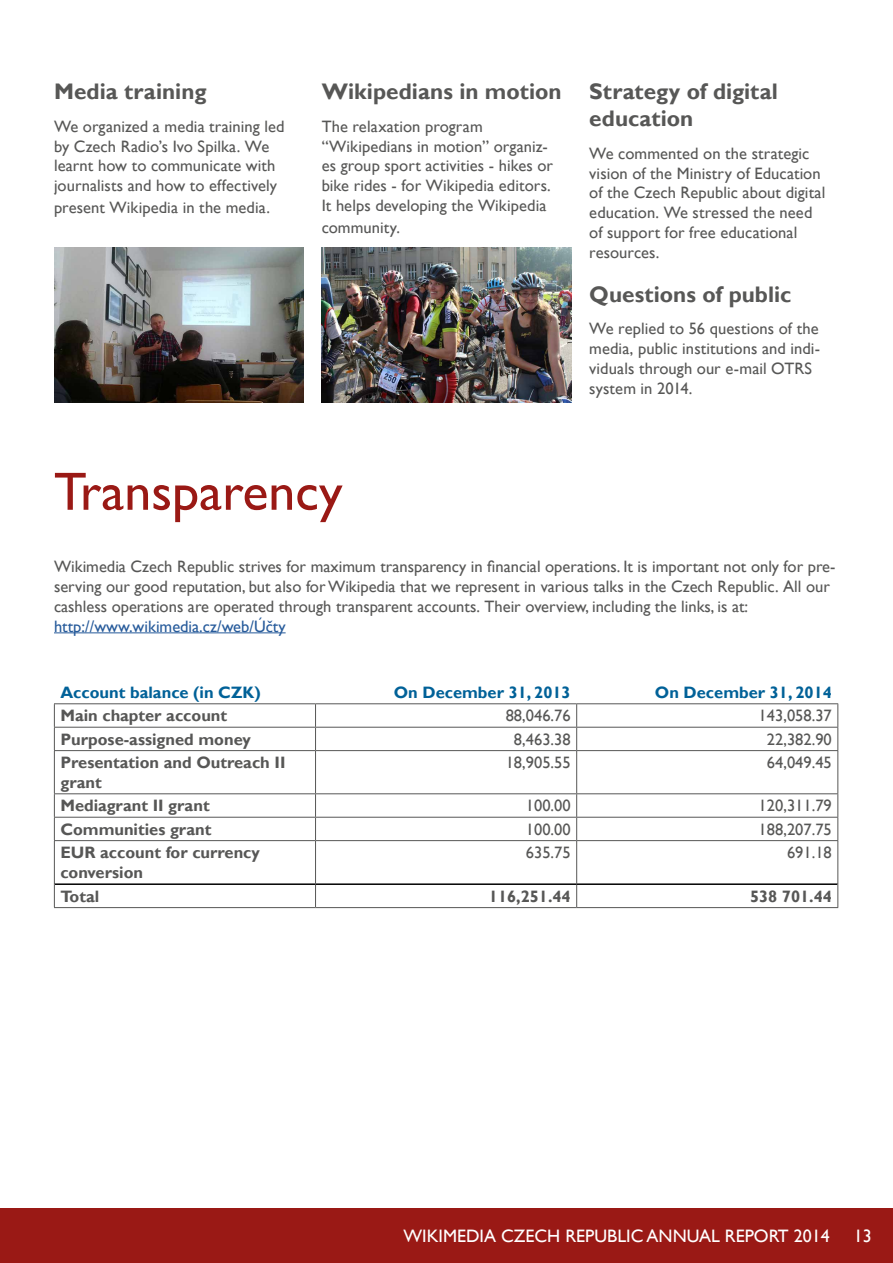
<style>
.page{position:relative;width:893px;height:1263px;background:#fff}
.page>*{position:absolute;margin:0;border:0;box-sizing:border-box;transform-origin:0 0}
.t1{font:54px "Gill Sans";color:#9a1915}
.t2{font:700 22.5px/27px "Gill Sans";color:#575756}
.t3{font:18px "Gill Sans";color:#fff}
.t4{font:16.5px/19.8px "Gill Sans";color:#575756}
.t5{font:700 16.5px/19.8px "Gill Sans";color:#575756}
.t6{font:700 16.5px "Gill Sans";color:#006198}
.t7{font:16.5px "Gill Sans";color:#275b9b}
</style>
<div class="page">
<div style="left:0;top:1209px;width:893px;height:54px;background:#9a1915"></div>
<img style="left:322px;top:247px;width:249px;height:155px">
<img style="left:54px;top:247px;width:250px;height:155px">
<hr style="left:54px;top:632px;width:232px;height:1px;background:#275b9b">
<hr style="left:54px;top:727px;width:262px;height:1px;background:#575756">
<svg style="left:54px;top:704px;width:1px;height:46px"></svg>
<hr style="left:316px;top:727px;width:261px;height:1px;background:#575756">
<svg style="left:315px;top:704px;width:1px;height:46px"></svg>
<hr style="left:577px;top:727px;width:261px;height:1px;background:#575756">
<svg style="left:576px;top:704px;width:1px;height:46px"></svg>
<svg style="left:837px;top:704px;width:1px;height:46px"></svg>
<hr style="left:54px;top:750px;width:262px;height:1px;background:#575756">
<hr style="left:54px;top:751px;width:1px;height:42px;background:#575756">
<hr style="left:316px;top:750px;width:261px;height:1px;background:#575756">
<hr style="left:315px;top:751px;width:1px;height:42px;background:#575756">
<hr style="left:577px;top:750px;width:261px;height:1px;background:#575756">
<hr style="left:576px;top:751px;width:1px;height:42px;background:#575756">
<hr style="left:837px;top:751px;width:1px;height:42px;background:#575756">
<hr style="left:54px;top:793px;width:262px;height:1px;background:#575756">
<hr style="left:316px;top:793px;width:261px;height:1px;background:#575756">
<hr style="left:577px;top:793px;width:261px;height:1px;background:#575756">
<hr style="left:54px;top:817px;width:262px;height:1px;background:#575756">
<svg style="left:54px;top:794px;width:1px;height:46px"></svg>
<hr style="left:316px;top:817px;width:261px;height:1px;background:#575756">
<svg style="left:315px;top:794px;width:1px;height:46px"></svg>
<hr style="left:577px;top:817px;width:261px;height:1px;background:#575756">
<svg style="left:576px;top:794px;width:1px;height:46px"></svg>
<svg style="left:837px;top:794px;width:1px;height:46px"></svg>
<hr style="left:54px;top:840px;width:262px;height:1px;background:#575756">
<hr style="left:54px;top:841px;width:1px;height:43px;background:#575756">
<hr style="left:316px;top:840px;width:261px;height:1px;background:#575756">
<hr style="left:315px;top:841px;width:1px;height:42px;background:#575756">
<hr style="left:577px;top:840px;width:261px;height:1px;background:#575756">
<hr style="left:576px;top:841px;width:1px;height:42px;background:#575756">
<hr style="left:837px;top:841px;width:1px;height:43px;background:#575756">
<hr style="left:55px;top:883px;width:261px;height:2px;background:#000">
<hr style="left:316px;top:883px;width:261px;height:2px;background:#000">
<hr style="left:577px;top:883px;width:260px;height:2px;background:#000">
<svg style="left:54px;top:884px;width:1px;height:23px"></svg>
<svg style="left:315px;top:885px;width:1px;height:22px"></svg>
<svg style="left:576px;top:885px;width:1px;height:22px"></svg>
<svg style="left:837px;top:884px;width:1px;height:23px"></svg>
<hr style="left:54px;top:907px;width:262px;height:1px;background:#575756">
<hr style="left:316px;top:907px;width:261px;height:1px;background:#575756">
<hr style="left:577px;top:907px;width:261px;height:1px;background:#575756">
<hr style="left:54px;top:703px;width:262px;height:1px;background:#575756">
<hr style="left:316px;top:703px;width:261px;height:1px;background:#575756">
<hr style="left:577px;top:703px;width:261px;height:1px;background:#575756">
<h2 class="t2" style="left:54px;top:79px;width:154px">Media training</h2>
<p class="t4" style="left:54px;top:117px;width:232px">We organized a media training led by Czech Radio’s Ivo Spilka. We learnt how to communicate with journalists and how to effectively</p>
<p class="t4" style="left:54px;top:198px;width:217px">present Wikipedia in the media.</p>
<h2 class="t2" style="left:322px;top:79px;width:241px">Wikipedians in motion</h2>
<p class="t4" style="left:322px;top:117px;width:233px">The relaxation program “Wikipedians in motion” organiz&shy;es group sport activities - hikes or bike rides - for Wikipedia editors.<br>It helps developing the Wikipedia</p>
<p class="t4" style="left:322px;top:218px;width:80px">community.</p>
<h2 class="t2" style="left:589px;top:79px;width:190px">Strategy of digital education</h2>
<p class="t4" style="left:589px;top:144px;width:237px">We commented on the strategic vision of the Ministry of Education of the Czech Republic about digital education. We stressed the need of support for free educational resources.</p>
<h2 class="t2" style="left:589px;top:281px;width:204px">Questions of public</h2>
<p class="t4" style="left:589px;top:319px;width:232px">We replied to 56 questions of the media, public institutions and indi&shy;viduals through our e-mail OTRS system in 2014.</p>
<h1 class="t1" style="left:54px;top:460px;width:290px">Transparency</h1>
<p class="t4" style="left:54px;top:557px;width:783px">Wikimedia Czech Republic strives for maximum transparency in financial operations. It is important not only for pre&shy;serving our good reputation, but also for Wikipedia that we represent in various talks in the Czech Republic. All our cashless operations are operated through transparent accounts. Their overview, including the links, is at:</p>
<p class="t7" style="left:54px;top:616px;width:233px">http://www.wikimedia.cz/web/Účty</p>
<p class="t6" style="left:60px;top:682px;width:202px">Account balance (in CZK)</p>
<p class="t6" style="left:394px;top:682px;width:178px">On December 31, 2013</p>
<p class="t6" style="left:655px;top:682px;width:178px">On December 31, 2014</p>
<p class="t5" style="left:60px;top:706px;width:168px">Main chapter account</p>
<p class="t4" style="left:506px;top:706px;width:66px">88,046.76</p>
<p class="t4" style="left:759px;top:706px;width:75px">143,058.37</p>
<p class="t5" style="left:60px;top:729px;width:192px">Purpose-assigned money</p>
<p class="t4" style="left:514px;top:729px;width:58px">8,463.38</p>
<p class="t4" style="left:767px;top:729px;width:66px">22,382.90</p>
<p class="t5" style="left:60px;top:753px;width:227px">Presentation and Outreach II grant</p>
<p class="t4" style="left:506px;top:753px;width:66px">18,905.55</p>
<p class="t4" style="left:767px;top:753px;width:66px">64,049.45</p>
<p class="t5" style="left:60px;top:796px;width:151px">Mediagrant II grant</p>
<p class="t4" style="left:526px;top:796px;width:46px">100.00</p>
<p class="t4" style="left:759px;top:796px;width:75px">120,311.79</p>
<p class="t5" style="left:60px;top:819px;width:153px">Communities grant</p>
<p class="t4" style="left:526px;top:819px;width:46px">100.00</p>
<p class="t4" style="left:759px;top:819px;width:75px">188,207.75</p>
<p class="t5" style="left:60px;top:843px;width:201px">EUR account for currency conversion</p>
<p class="t4" style="left:526px;top:843px;width:46px">635.75</p>
<p class="t4" style="left:787px;top:843px;width:46px">691.18</p>
<p class="t5" style="left:60px;top:886px;width:40px">Total</p>
<p class="t5" style="left:489px;top:886px;width:83px">116,251.44</p>
<p class="t5" style="left:750px;top:886px;width:83px">538 701.44</p>
<p class="t3" style="left:403px;top:1225px;width:428px">WIKIMEDIA CZECH REPUBLIC ANNUAL REPORT 2014</p>
<p class="t3" style="left:854px;top:1225px;width:19px">13</p>
</div>
